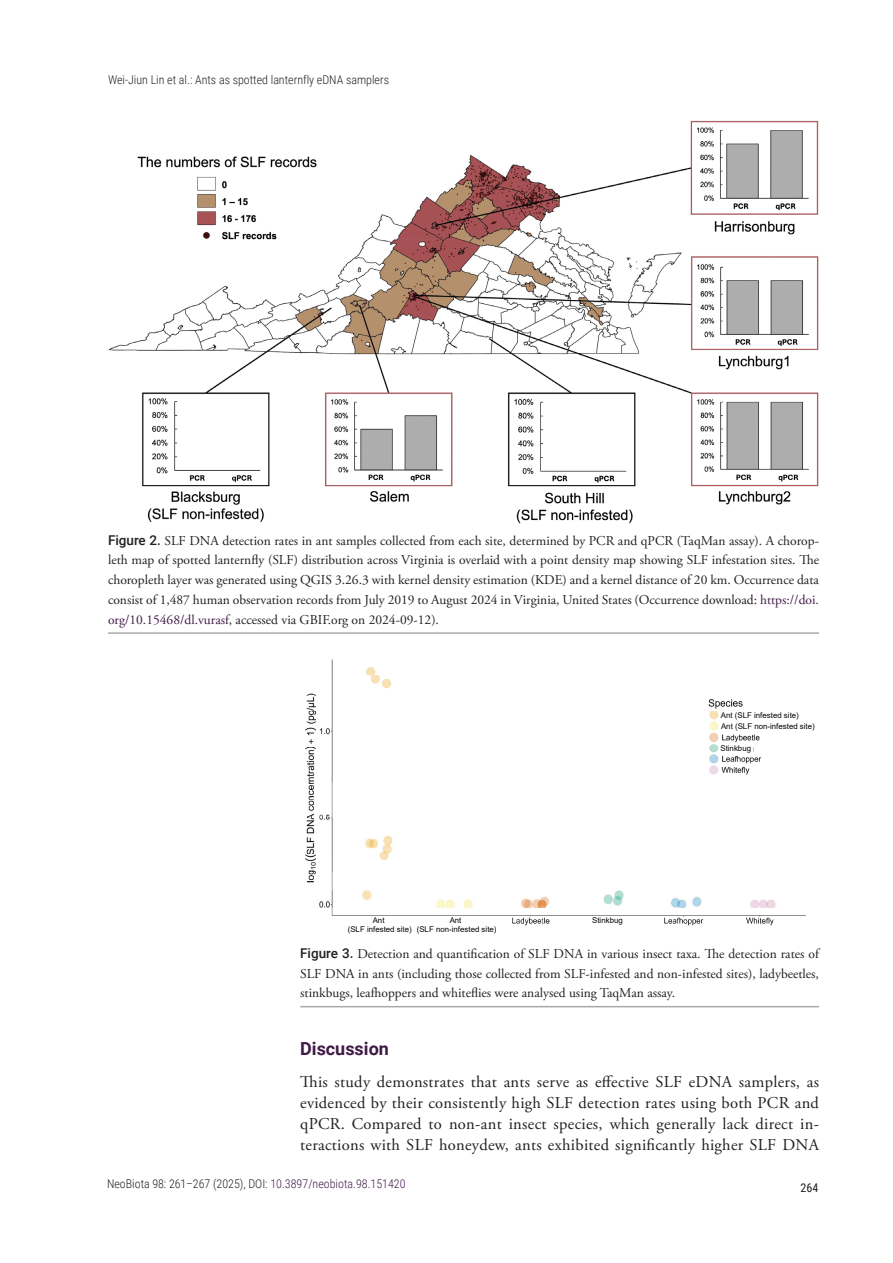
<style>
.page{position:relative;width:893px;height:1263px;background:#fff}
.page>*{position:absolute;margin:0;border:0;box-sizing:border-box;transform-origin:0 0}
.H_-_1_level{font:700 18px "Roboto";color:#411948}
.Body_text_-_no_indent{font:16.5px/21px "Adobe Garamond Pro";letter-spacing:.015em;color:#231f20;text-align:justify}
.FIG_-_Caption{font:13.5px/19.8px "Adobe Garamond Pro";color:#231f20;text-align:justify}
.t1{font:300 12px "Roboto Condensed";color:#231f20}
.t2{font:12px "Roboto Condensed";color:#231f20}
.t3{font:7.8px/9.4px "Arial";letter-spacing:.005em;color:#040503;text-align:center}
.s1{font-family:"Roboto";font-weight:500}
.s2{color:#411948}
</style>
<div class="page">
<hr style="left:300px;top:1006px;width:519px;height:1px;background:#a8a9ad">
<img style="left:305px;top:659px;width:501px;height:267px">
<svg style="left:721px;top:711px;width:85px;height:23px"></svg>
<svg style="left:432px;top:916px;width:43px;height:10px"></svg>
<svg style="left:361px;top:916px;width:42px;height:10px"></svg>
<svg style="left:586px;top:916px;width:42px;height:10px"></svg>
<svg style="left:721px;top:744px;width:33px;height:10px"></svg>
<hr style="left:108px;top:632px;width:711px;height:2px;background:#a8a9ad">
<img style="left:108px;top:121px;width:711px;height:403px">
<p class="t1" style="left:108px;top:71px;width:283px">Wei-Jiun Lin et al.: Ants as spotted lanternfly eDNA samplers</p>
<p class="FIG_-_Caption" style="left:108px;top:531px;width:712px"><span class="s1">Figure 2.</span> SLF DNA detection rates in ant samples collected from each site, determined by PCR and qPCR (TaqMan assay). A chorop&shy;leth map of spotted lanternfly (SLF) distribution across Virginia is overlaid with a point density map showing SLF infestation sites. The choropleth layer was generated using QGIS 3.26.3 with kernel density estimation (KDE) and a kernel distance of 20 km. Occurrence data consist of 1,487 human observation records from July 2019 to August 2024 in Virginia, United States (Occurrence download: <span class="s2">https://doi. org/10.15468/dl.vurasf</span>, accessed via GBIF.org on 2024-09-12).</p>
<p class="t3" style="left:721px;top:709px;width:95px;line-height:11.1px;text-align:left">Ant (SLF infested site)<br>Ant (SLF non-infested site)</p>
<p class="t3" style="left:348px;top:915px;width:65px">Ant<br>(SLF infested site)</p>
<p class="t3" style="left:592px;top:916px;width:32px">Stinkbug</p>
<p class="t3" style="left:417px;top:915px;width:81px">Ant<br>(SLF non-infested site)</p>
<p class="t3" style="left:720px;top:743px;width:32px">Stinkbug</p>
<p class="FIG_-_Caption" style="left:300px;top:944px;width:520px"><span class="s1">Figure 3.</span> Detection and quantification of SLF DNA in various insect taxa. The detection rates of SLF DNA in ants (including those collected from SLF-infested and non-infested sites), ladybeetles, stinkbugs, leafhoppers and whiteflies were analysed using TaqMan assay.</p>
<p class="H_-_1_level" style="left:300px;top:1036px;width:90px">Discussion</p>
<p class="Body_text_-_no_indent" style="left:300px;top:1072px;width:520px">This study demonstrates that ants serve as effective SLF eDNA samplers, as evidenced by their consistently high SLF detection rates using both PCR and qPCR. Compared to non-ant insect species, which generally lack direct in&shy;teractions with SLF honeydew, ants exhibited significantly higher SLF DNA</p>
<p class="t1" style="left:107px;top:1175px;width:300px">NeoBiota 98: 261–267 (2025), DOI: <span class="s2">10.3897/neobiota.98.151420</span></p>
<p class="t2" style="left:801px;top:1179px;width:19px">264</p>
</div>
